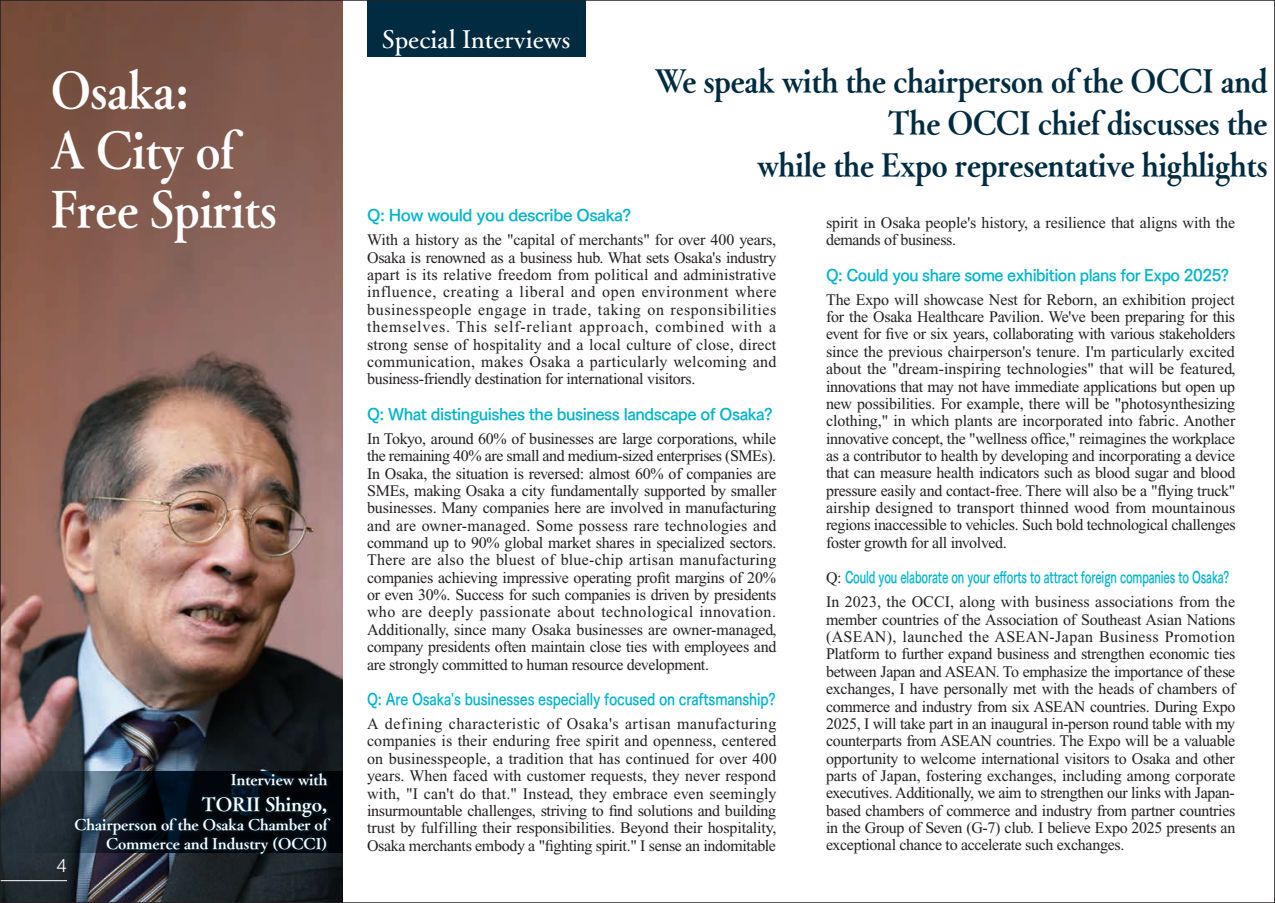
<style>
.page{position:relative;width:1275px;height:903px;background:#fff}
.page>*{position:absolute;margin:0;border:0;box-sizing:border-box;transform-origin:0 0}
.t1{font:49.52px/59.5px "Tsuku A Old Min Pr 6 B";color:#fff;scale:.9 1}
.t2{font:30.97px/42.2px "Tsuku A Old Min Pr 6 E";color:#002b40;text-align:right;scale:.9 1}
.t3{font:24.85px "Tsuku A Old Min Pr 6 M";color:#fff}
.t4{font:18.55px "Tsuku A Old Min Pr 6 B";color:#fff}
.t5{font:300 18.55px "Helvetica LT Std";color:#fff}
.t6{font:16.1px/17.3px "Times New Roman";letter-spacing:-.02em;color:#231f20;text-align:justify}
.t7{font:16.1px "Tsuku Go Pro B";letter-spacing:-.03em;color:#00b4cd}
.t8{font:16.1px "Tsuku Go Pro B";letter-spacing:-.01em;color:#00b4cd;scale:.66 1}
.t9{font:16.1px "Tsuku Go Pro B";letter-spacing:-.01em;color:#00b4cd;scale:.82 1}
.t10{font:16.1px "Tsuku Go Pro B";letter-spacing:-.03em;color:#00b4cd;scale:.94 1}
.t11{font:14.88px/18.6px "Tsuku A Old Min Pr 6 B";color:#fff;text-align:right}
.s1{font-family:"Times New Roman";color:#231f20}
</style>
<div class="page">
<img style="left:2px;top:2px;width:340px;height:899px">
<svg style="left:2px;top:771px;width:340px;height:82px;background:#282e34"></svg>
<div style="left:71px;top:769px;width:263px;height:89px;background:#002b40;opacity:.5"></div>
<div style="left:367px;top:0;width:218px;height:56px;background:#002b40"></div>
<hr style="left:0;top:880px;width:67px;height:1px;background:#fff">
<svg style="left:1274px;top:0;width:1px;height:903px"></svg>
<h1 class="t1" style="left:51px;top:59px;width:253px">Osaka:<br>A City of<br>Free Spirits</h1>
<p class="t5" style="left:57px;top:854px;width:12px">4</p>
<p class="t11" style="left:231px;top:770px;width:98px">Interview with</p>
<p class="t4" style="left:202px;top:787px;width:127px">TORII Shingo,</p>
<p class="t11" style="left:74px;top:815px;width:254px">Chairperson of the Osaka Chamber of<br>Commerce and Industry (OCCI)</p>
<h3 class="t3" style="left:382px;top:17px;width:190px">Special Interviews</h3>
<h2 class="t2" style="left:655px;top:60px;width:682px">We speak with the chairperson of the OCCI and<br>The OCCI chief discusses the<br>while the Expo representative highlights</h2>
<p class="t7" style="left:367px;top:201px;width:266px">Q: How would you describe Osaka?</p>
<p class="t6" style="left:367px;top:232px;width:411px">With a history as the "capital of merchants" for over 400 years, Osaka is renowned as a business hub. What sets Osaka's industry apart is its relative freedom from political and administrative influence, creating a liberal and open environment where businesspeople engage in trade, taking on responsibilities themselves. This self-reliant approach, combined with a strong sense of hospitality and a local culture of close, direct communication, makes Osaka a particularly welcoming and business-friendly destination for international visitors.</p>
<p class="t7" style="left:367px;top:400px;width:407px">Q: What distinguishes the business landscape of Osaka?</p>
<p class="t6" style="left:367px;top:430px;width:411px">In Tokyo, around 60% of businesses are large corporations, while the remaining 40% are small and medium-sized enterprises (SMEs).<br>In Osaka, the situation is reversed: almost 60% of companies are SMEs, making Osaka a city fundamentally supported by smaller businesses. Many companies here are involved in manufacturing and are owner-managed. Some possess rare technologies and command up to 90% global market shares in specialized sectors.<br>There are also the bluest of blue-chip artisan manufacturing companies achieving impressive operating profit margins of 20% or even 30%. Success for such companies is driven by presidents who are deeply passionate about technological innovation.<br>Additionally, since many Osaka businesses are owner-managed, company presidents often maintain close ties with employees and are strongly committed to human resource development.</p>
<p class="t9" style="left:367px;top:685px;width:500px">Q: Are Osaka's businesses especially focused on craftsmanship?</p>
<p class="t6" style="left:367px;top:715px;width:411px">A defining characteristic of Osaka's artisan manufacturing companies is their enduring free spirit and openness, centered on businesspeople, a tradition that has continued for over 400 years. When faced with customer requests, they never respond with, "I can't do that." Instead, they embrace even seemingly insurmountable challenges, striving to find solutions and building trust by fulfilling their responsibilities. Beyond their hospitality, Osaka merchants embody a "fighting spirit." I sense an indomitable</p>
<p class="t6" style="left:826px;top:214px;width:411px">spirit in Osaka people's history, a resilience that aligns with the demands of business.</p>
<p class="t10" style="left:826px;top:261px;width:430px">Q: Could you share some exhibition plans for Expo 2025?</p>
<p class="t6" style="left:826px;top:291px;width:411px">The Expo will showcase Nest for Reborn, an exhibition project for the Osaka Healthcare Pavilion. We've been preparing for this event for five or six years, collaborating with various stakeholders since the previous chairperson's tenure. I'm particularly excited about the "dream-inspiring technologies" that will be featured, innovations that may not have immediate applications but open up new possibilities. For example, there will be "photosynthesizing clothing," in which plants are incorporated into fabric. Another innovative concept, the "wellness office," reimagines the workplace as a contributor to health by developing and incorporating a device that can measure health indicators such as blood sugar and blood pressure easily and contact-free. There will also be a "flying truck" airship designed to transport thinned wood from mountainous regions inaccessible to vehicles. Such bold technological challenges foster growth for all involved.</p>
<p class="t8" style="left:826px;top:563px;width:613px"><span class="s1">Q:</span> Could you elaborate on your efforts to attract foreign companies to Osaka?</p>
<p class="t6" style="left:826px;top:594px;width:411px">In 2023, the OCCI, along with business associations from the member countries of the Association of Southeast Asian Nations (ASEAN), launched the ASEAN-Japan Business Promotion Platform to further expand business and strengthen economic ties between Japan and ASEAN. To emphasize the importance of these exchanges, I have personally met with the heads of chambers of commerce and industry from six ASEAN countries. During Expo 2025, I will take part in an inaugural in-person round table with my counterparts from ASEAN countries. The Expo will be a valuable opportunity to welcome international visitors to Osaka and other parts of Japan, fostering exchanges, including among corporate executives. Additionally, we aim to strengthen our links with Japan&shy;based chambers of commerce and industry from partner countries in the Group of Seven (G-7) club. I believe Expo 2025 presents an exceptional chance to accelerate such exchanges.</p>
</div>
